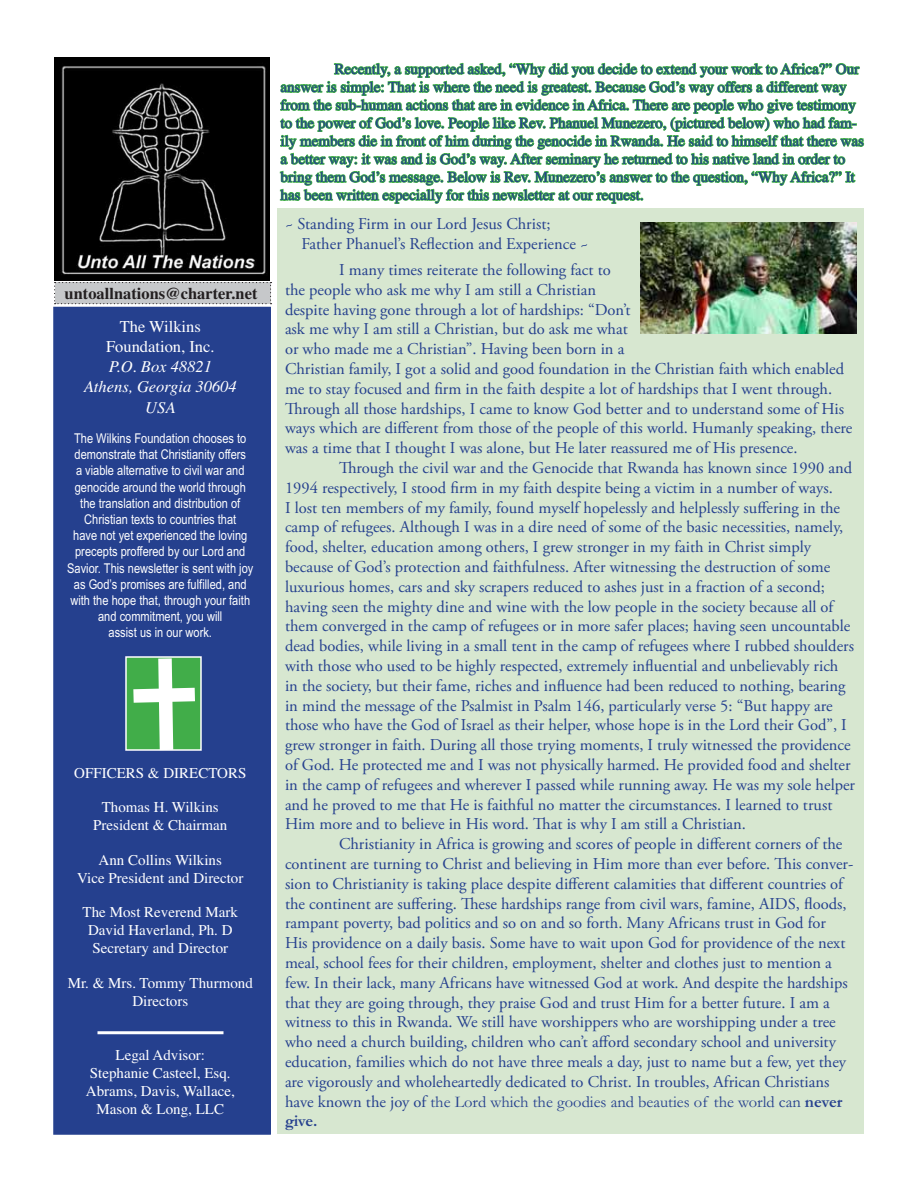
<style>
.page{position:relative;width:918px;height:1188px;background:#fff}
.page>*{position:absolute;margin:0;border:0;box-sizing:border-box;transform-origin:0 0}
.t1{font:16.5px/19.8px "Adobe Garamond Pro";color:#25408e}
.t2{font:16.5px/19.8px "Garamond";color:#25408e}
.t3{font:italic 16.5px/19.8px "Times";color:#fff;text-align:center}
.t4{font:700 16.5px "Times";color:#231f20}
.t5{font:16.5px/19.8px "Times";color:#fff;text-align:center}
.t6{font:15px/18px "Times";color:#25408e}
.t7{font:15px/18px "Times";color:#fff;text-align:center}
.t8{font:15px "Times";color:#fff}
.t9{font:13.5px/16.2px "Arial Narrow";color:#fff;text-align:center}
.s1{font-family:"Adobe Garamond Pro"}
.s2{font-weight:700}
</style>
<div class="page">
<img style="left:54px;top:57px;width:216px;height:224px">
<div style="left:54px;top:308px;width:216px;height:826px;background:#25408e"></div>
<div style="left:53px;top:307px;width:218px;height:828px;border:2px solid #25408e"></div>
<div style="left:54px;top:282px;width:218px;height:22px;background:#c6c8ca"></div>
<hr style="left:98px;top:1031px;width:126px;height:3px;background:#fff">
<div style="left:278px;top:208px;width:586px;height:926px;background:#d7e7d0"></div>
<svg style="left:279px;top:62px;width:586px;height:142px"></svg>
<svg style="left:125px;top:656px;width:77px;height:95px;background:#7ec684"></svg>
<img style="left:640px;top:222px;width:216px;height:111px">
<p class="t4" style="left:64px;top:287px;width:195px">untoallnations@charter.net</p>
<p class="t5" style="left:106px;top:318px;width:110px">The Wilkins<br>Foundation, Inc.</p>
<p class="t3" style="left:84px;top:358px;width:154px">P.O. Box 48821<br>Athens, Georgia 30604</p>
<p class="t3" style="left:145px;top:399px;width:32px">USA</p>
<p class="t9" style="left:67px;top:431px;width:188px">The Wilkins Foundation chooses to demonstrate that Christianity offers<br>a viable alternative to civil war and genocide around the world through the translation and distribution of Christian texts to countries that<br>have not yet experienced the loving precepts proffered by our Lord and Savior. This newsletter is sent with joy as God’s promises are fulfilled, and with the hope that, through your faith and commitment, you will<br>assist us in our work.</p>
<p class="t8" style="left:74px;top:764px;width:174px">OFFICERS &amp; DIRECTORS</p>
<p class="t7" style="left:93px;top:800px;width:136px">Thomas H. Wilkins<br>President &amp; Chairman</p>
<p class="t7" style="left:77px;top:852px;width:168px">Ann Collins Wilkins<br>Vice President and Director</p>
<p class="t7" style="left:83px;top:905px;width:157px">The Most Reverend Mark<br>David Haverland, Ph. D<br>Secretary and Director</p>
<p class="t7" style="left:68px;top:975px;width:187px">Mr. &amp; Mrs. Tommy Thurmond<br>Directors</p>
<p class="t7" style="left:86px;top:1047px;width:150px">Legal Advisor:<br>Stephanie Casteel, Esq.<br>Abrams, Davis, Wallace,<br>Mason &amp; Long, LLC</p>
<p class="t6" style="left:280px;top:61px;width:585px;text-indent:54px">Recently, a supported asked, “Why did you decide to extend your work to Africa?” Our answer is simple: That is where the need is greatest. Because God’s way offers a different way from the sub-human actions that are in evidence in Africa. There are people who give testimony to the power of God’s love. People like Rev. Phanuel Munezero, (pictured below) who had fam&shy;ily members die in front of him during the genocide in Rwanda. He said to himself that there was a better way: it was and is God’s way. After seminary he returned to his native land in order to bring them God’s message. Below is Rev. Munezero’s answer to the question, “Why Africa?” It has been written especially for this newsletter at our request.</p>
<p class="t1" style="left:302px;top:216px;width:288px;text-indent:-16px">~ Standing Firm in our Lord Jesus Christ;<br>Father Phanuel’s Reflection and Experience ~</p>
<p class="t1" style="left:285px;top:261px;width:569px;text-indent:54px">I many times reiterate the following fact to<br>the people who ask me why I am still a Christian<br>despite having gone through a lot of hardships: “Don’t<br>ask me why I am still a Christian, but do ask me what<br>or who made me a Christian”. Having been born in a<br>Christian family, I got a solid and good foundation in the Christian faith which enabled me to stay focused and firm in the faith despite a lot of hardships that I went through.<br>Through all those hardships, I came to know God better and to understand some of His ways which are different from those of the people of this world. Humanly speaking, there was a time that I thought I was alone, but He later reassured me of His presence.</p>
<p class="t1" style="left:285px;top:459px;width:572px;text-indent:54px">Through the civil war and the Genocide that Rwanda has known since 1990 and 1994 respectively, I stood firm in my faith despite being a victim in a number of ways.<br>I lost ten members of my family, found myself hopelessly and helplessly suffering in the camp of refugees. Although I was in a dire need of some of the basic necessities, namely, food, shelter, education among others, I grew stronger in my faith in Christ simply because of God’s protection and faithfulness. After witnessing the destruction of some luxurious homes, cars and sky scrapers reduced to ashes just in a fraction of a second; having seen the mighty dine and wine with the low people in the society because all of them converged in the camp of refugees or in more safer places; having seen uncountable dead bodies, while living in a small tent in the camp of refugees where I rubbed shoulders with those who used to be highly respected, extremely influential and unbelievably rich in the society, but their fame, riches and influence had been reduced to nothing, bearing in mind the message of the Psalmist in Psalm 146, particularly verse 5: “But happy are those who have the God of Israel as their helper, whose hope is in the Lord their God”, I grew stronger in faith. During all those trying moments, I truly witnessed the providence of God. He protected me and I was not physically harmed. He provided food and shelter in the camp of refugees and wherever I passed while running away. He was my sole helper and he proved to me that He is faithful no matter the circumstances. I learned to trust Him more and to believe in His word. That is why I am still a Christian.</p>
<p class="t1" style="left:285px;top:835px;width:570px;text-indent:54px">Christianity in Africa is growing and scores of people in different corners of the continent are turning to Christ and believing in Him more than ever before. This conver&shy;sion to Christianity is taking place despite different calamities that different countries of the continent are suffering. These hardships range from civil wars, famine, AIDS, floods, rampant poverty, bad politics and so on and so forth. Many Africans trust in God for<br>His providence on a daily basis. Some have to wait upon God for providence of the next meal, school fees for their children, employment, shelter and clothes just to mention a few. In their lack, many Africans have witnessed God at work. And despite the hardships that they are going through, they praise God and trust Him for a better future. I am a witness to this in Rwanda. We still have worshippers who are worshipping under a tree who need a church building, children who can’t afford secondary school and university education, families which do not have three meals a day, just to name but a few, yet they are vigorously and wholeheartedly dedicated to Christ. In troubles, African Christians</p>
<p class="t2" style="left:285px;top:1093px;width:559px"><span class="s1">have known the joy of</span> the Lord which the goodies and beauties of the world can <span class="s2">never give.</span></p>
</div>
